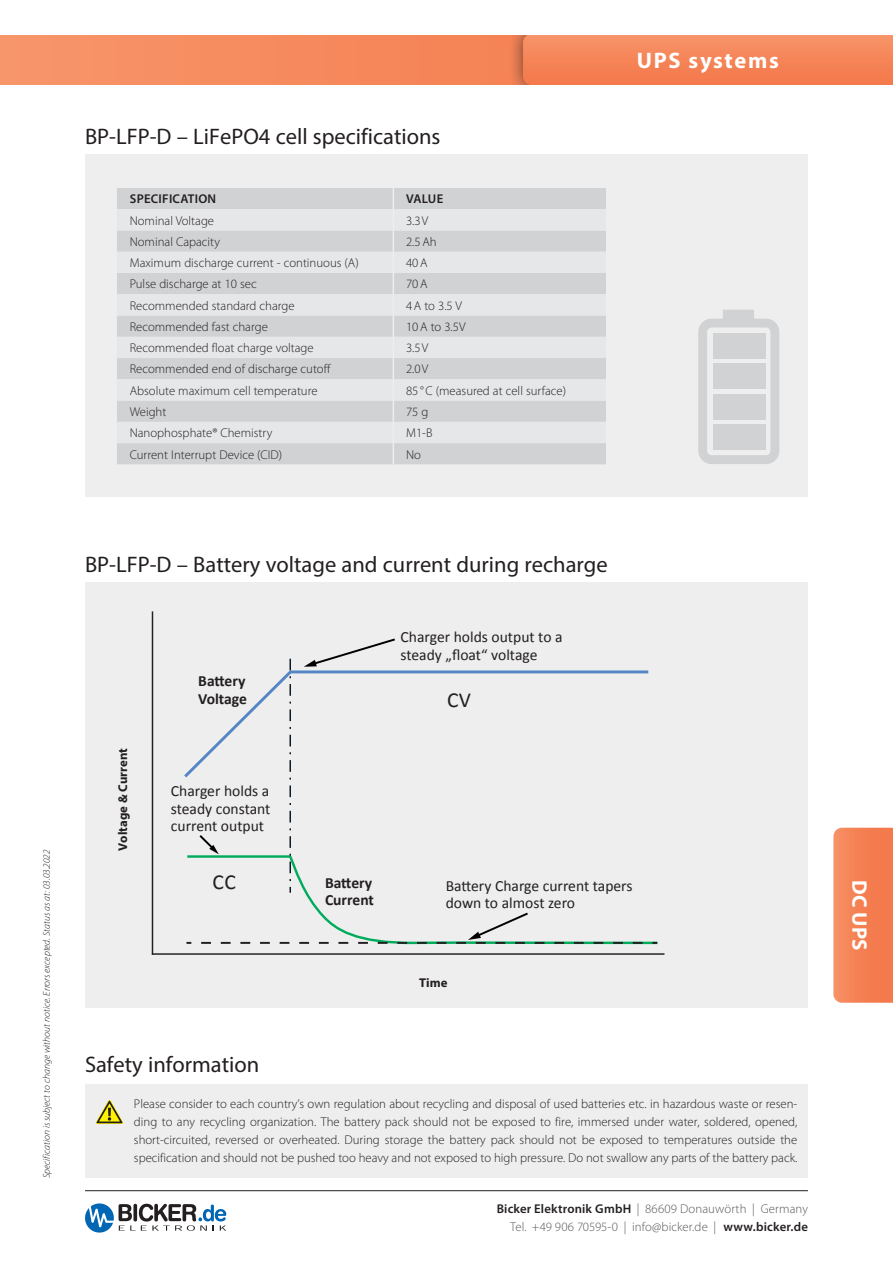
<style>
.page{position:relative;width:893px;height:1263px;background:#fff}
.page>*{position:absolute;margin:0;border:0;box-sizing:border-box;transform-origin:0 0}
.t1{font:22.5px "Myriad Pro";color:#231f20}
.t2{font:700 22.5px "Myriad Pro";letter-spacing:.075em;color:#fff}
.t3{font:21.45px "Calibri";color:#231f20}
.t4{font:700 21px "Myriad Pro";color:#fff}
.t5{font:15.6px/17.5px "Calibri";color:#231f20}
.t6{font:700 15.6px/17.5px "Calibri";color:#231f20}
.t7{font:300 12.75px/18px "Myriad Pro";color:#231f20;text-align:justify}
.t8{font:300 12.75px/18px "Myriad Pro";letter-spacing:.005em;color:#57585a;text-align:right}
.t9{font:700 12.75px "Myriad Pro";color:#231f20}
.t10{font:600 12.75px "Myriad Pro";letter-spacing:.02em;color:#231f20}
.t11{font:italic 300 9.75px "Myriad Pro";color:#231f20}
.s1{font-weight:600;color:#231f20}
</style>
<div class="page">
<hr style="left:85px;top:1190px;width:723px;height:1px;background:#231f20">
<svg style="left:85px;top:1203px;width:141px;height:29px"></svg>
<div style="left:0;top:34px;width:892px;height:51px;background:#f68c5f"></div>
<div style="left:509px;top:20px;width:384px;height:79px;background:#231f20;opacity:.6"></div>
<svg style="left:523px;top:34px;width:370px;height:51px"></svg>
<div style="left:0;top:85px;width:893px;height:34px;background:#fff"></div>
<div style="left:0;top:0;width:893px;height:34px;background:#fff"></div>
<svg style="left:833px;top:828px;width:60px;height:175px;background:#f48357"></svg>
<div style="left:85px;top:155px;width:723px;height:342px;background:#eeeeef"></div>
<div style="left:85px;top:583px;width:723px;height:425px;background:#eeeeef"></div>
<hr style="left:152px;top:611px;width:1px;height:344px;background:#231f20">
<hr style="left:152px;top:953px;width:512px;height:2px;background:#231f20">
<svg style="left:184px;top:638px;width:474px;height:307px"></svg>
<div style="left:117px;top:188px;width:489px;height:276px;background:#d1d2d4"></div>
<svg style="left:117px;top:209px;width:489px;height:234px"></svg>
<svg style="left:393px;top:188px;width:1px;height:276px"></svg>
<svg style="left:698px;top:310px;width:81px;height:154px"></svg>
<div style="left:713px;top:333px;width:52px;height:25px;background:#d1d2d4"></div>
<div style="left:713px;top:394px;width:52px;height:25px;background:#d1d2d4"></div>
<div style="left:713px;top:363px;width:52px;height:26px;background:#d1d2d4"></div>
<div style="left:713px;top:424px;width:52px;height:26px;background:#d1d2d4"></div>
<div style="left:85px;top:1084px;width:723px;height:94px;background:#eeeeef"></div>
<svg style="left:96px;top:1100px;width:27px;height:24px"></svg>
<h1 class="t1" style="left:85px;top:123px;width:357px">BP-LFP-D – LiFePO4 cell specifications</h1>
<p class="t10" style="left:130px;top:191px;width:88px">SPECIFICATION</p>
<p class="t10" style="left:406px;top:191px;width:39px">VALUE</p>
<p class="t7" style="left:130px;top:211px;width:86px">Nominal Voltage</p>
<p class="t7" style="left:406px;top:211px;width:24px">3.3V</p>
<p class="t7" style="left:130px;top:233px;width:92px">Nominal Capacity</p>
<p class="t7" style="left:406px;top:233px;width:32px">2.5Ah</p>
<p class="t7" style="left:130px;top:254px;width:231px">Maximum discharge current - continuous (A)</p>
<p class="t7" style="left:406px;top:254px;width:23px">40A</p>
<p class="t7" style="left:130px;top:275px;width:129px">Pulse discharge at 10 sec</p>
<p class="t7" style="left:406px;top:275px;width:23px">70A</p>
<p class="t7" style="left:130px;top:296px;width:166px">Recommended standard charge</p>
<p class="t7" style="left:406px;top:296px;width:57px">4A to 3.5 V</p>
<p class="t7" style="left:130px;top:318px;width:140px">Recommended fast charge</p>
<p class="t7" style="left:406px;top:318px;width:61px">10A to 3.5V</p>
<p class="t7" style="left:130px;top:339px;width:185px">Recommended float charge voltage</p>
<p class="t7" style="left:406px;top:339px;width:24px">3.5V</p>
<p class="t7" style="left:130px;top:360px;width:202px">Recommended end of discharge cutoff</p>
<p class="t7" style="left:406px;top:360px;width:24px">2.0V</p>
<p class="t7" style="left:130px;top:381px;width:189px">Absolute maximum cell temperature</p>
<p class="t7" style="left:406px;top:381px;width:162px">85 °C (measured at cell surface)</p>
<p class="t7" style="left:130px;top:403px;width:38px">Weight</p>
<p class="t7" style="left:406px;top:403px;width:24px">75 g</p>
<p class="t7" style="left:130px;top:424px;width:144px">Nanophosphate® Chemistry</p>
<p class="t7" style="left:406px;top:424px;width:28px">M1-B</p>
<p class="t7" style="left:130px;top:445px;width:154px">Current Interrupt Device (CID)</p>
<p class="t7" style="left:406px;top:445px;width:16px">No</p>
<h1 class="t2" style="left:637px;top:46px;width:144px">UPS systems</h1>
<p class="t11" style="left:41px;top:1178px;width:330px;rotate:-90deg">Specification is subject to change without notice. Errors excepted. Status as at: 03.03.2022</p>
<h1 class="t1" style="left:85px;top:551px;width:524px">BP-LFP-D – Battery voltage and current during recharge</h1>
<h2 class="t3" style="left:103px;top:854px;width:157px;rotate:-90deg">Voltage &amp; Current</h2>
<p class="t9" style="left:115px;top:851px;width:104px;rotate:-90deg">Voltage &amp; Current</p>
<p class="t6" style="left:198px;top:672px;width:50px">Battery<br>Voltage</p>
<p class="t5" style="left:171px;top:782px;width:101px;text-align:justify">Charger holds a steady constant current output</p>
<h2 class="t3" style="left:212px;top:867px;width:25px">CC</h2>
<p class="t5" style="left:401px;top:628px;width:164px">Charger holds output to a steady „float“ voltage</p>
<h2 class="t3" style="left:447px;top:685px;width:26px">CV</h2>
<p class="t6" style="left:325px;top:873px;width:51px">Battery<br>Current</p>
<p class="t5" style="left:446px;top:876px;width:188px">Battery Charge current tapers down to almost zero</p>
<h2 class="t3" style="left:411px;top:967px;width:45px">Time</h2>
<p class="t9" style="left:419px;top:974px;width:30px">Time</p>
<h1 class="t1" style="left:85px;top:1050px;width:176px">Safety information</h1>
<p class="t7" style="left:134px;top:1095px;width:665px">Please consider to each country’s own regulation about recycling and disposal of used batteries etc. in hazardous waste or resen&shy;ding to any recycling organization. The battery pack should not be exposed to fire, immersed under water, soldered, opened, short-circuited, reversed or overheated. During storage the battery pack should not be exposed to temperatures outside the specification and should not be pushed too heavy and not exposed to high pressure. Do not swallow any parts of the battery pack.</p>
<p class="t8" style="left:497px;top:1200px;width:313px"><span class="s1">Bicker Elektronik GmbH</span> | 86609 Donauwörth | Germany<br>Tel. +49 906 70595-0 | info@bicker.de | <span class="s1">www.bicker.de</span></p>
<h3 class="t4" style="left:873px;top:880px;width:71px;rotate:90deg">DC UPS</h3>
</div>
